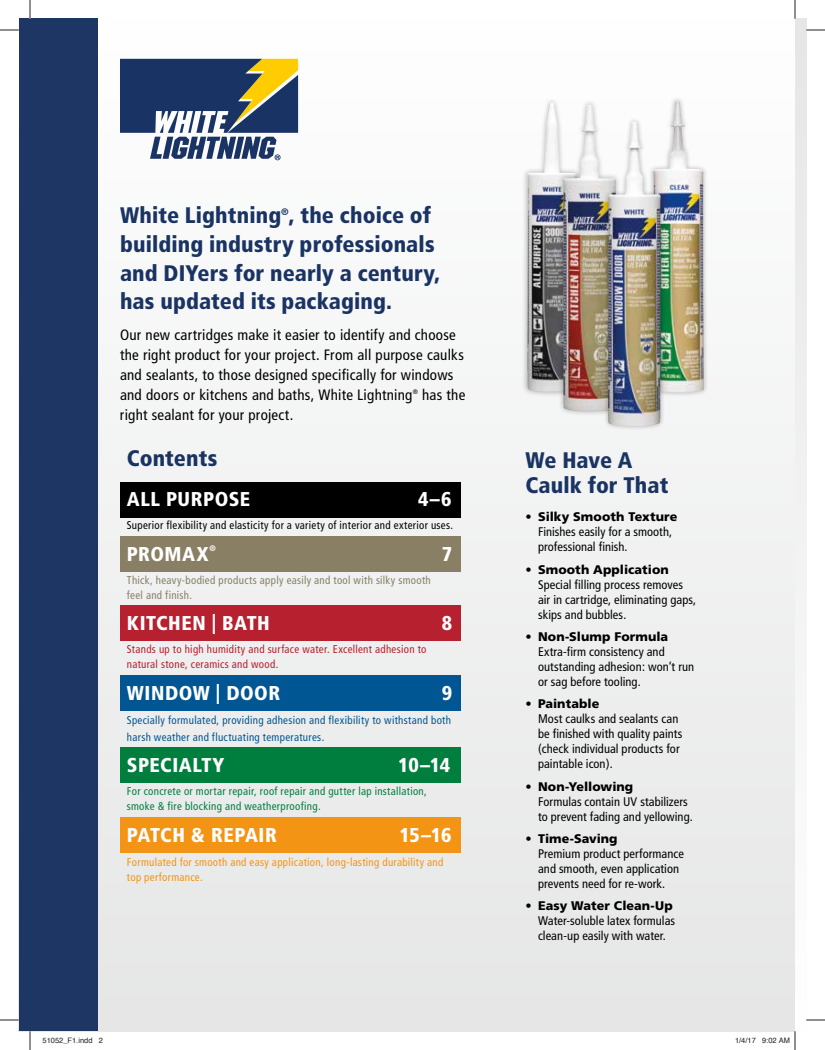
<style>
.page{position:relative;width:825px;height:1050px;background:#fff}
.page>*{position:absolute;margin:0;border:0;box-sizing:border-box;transform-origin:0 0}
.t1{font:900 condensed 22.5px/28.8px "Frutiger";letter-spacing:.005em;color:#193363}
.t2{font:900 condensed 20px "Frutiger";letter-spacing:.02em;color:#fff}
.t3{font:condensed 15px/20px "Frutiger";letter-spacing:.015em;color:#000}
.t4{font:condensed 12.5px/15px "Frutiger";letter-spacing:.005em;color:#000}
.t5{font:900 12.5px "Frutiger";letter-spacing:.005em;color:#000}
.t6{font:condensed 11.25px/16.2px "Frutiger";letter-spacing:.03em;color:#005693}
.t7{font:condensed 11.25px/15px "Frutiger";letter-spacing:.03em;color:#007e3e}
.t8{font:condensed 11.25px/15px "Frutiger";letter-spacing:.025em;color:#b7202e}
.t9{font:condensed 11.25px/15px "Frutiger";letter-spacing:.025em;color:#f49414}
.t10{font:condensed 11.25px/15px "Frutiger";letter-spacing:.03em;color:#897f65}
.t11{font:condensed 11.25px "Frutiger";letter-spacing:.03em;color:#000}
.t12{font:900 condensed 9.5px "Frutiger";color:#193363}
.t13{font:900 condensed 8px "Frutiger";color:#fff}
.t14{font:7.5px "Helvetica";color:#241f1f}
.t15{font:condensed 6.5px "Frutiger";color:#000}
</style>
<div class="page">
<div style="left:795px;top:19px;width:11px;height:1012px;background:#f1f2f2"></div>
<div style="left:19px;top:19px;width:776px;height:1012px;background:#f1f1f1"></div>
<div style="left:120px;top:817px;width:341px;height:35px;background:#f49414"></div>
<div style="left:120px;top:748px;width:341px;height:35px;background:#007e3e"></div>
<div style="left:120px;top:676px;width:341px;height:35px;background:#005693"></div>
<div style="left:120px;top:606px;width:341px;height:35px;background:#b7202e"></div>
<div style="left:120px;top:537px;width:341px;height:35px;background:#897f65"></div>
<div style="left:120px;top:483px;width:341px;height:35px;background:#000"></div>
<div style="left:19px;top:19px;width:79px;height:1012px;background:#1d3664"></div>
<svg style="left:120px;top:59px;width:178px;height:101px"></svg>
<div style="left:648px;top:96px;width:61px;height:301px;background:#000;opacity:.3"></div>
<img style="left:653px;top:100px;width:51px;height:293px">
<div style="left:522px;top:97px;width:60px;height:300px;background:#000;opacity:.3"></div>
<img style="left:527px;top:103px;width:31px;height:290px">
<div style="left:558px;top:99px;width:64px;height:318px;background:#000;opacity:.3"></div>
<img style="left:563px;top:105px;width:53px;height:307px">
<div style="left:603px;top:117px;width:62px;height:314px;background:#000;opacity:.3"></div>
<img style="left:608px;top:122px;width:53px;height:304px">
<svg style="left:0;top:29px;width:19px;height:2px"></svg>
<svg style="left:806px;top:29px;width:19px;height:2px"></svg>
<svg style="left:0;top:1019px;width:19px;height:2px"></svg>
<svg style="left:806px;top:1019px;width:19px;height:2px"></svg>
<svg style="left:29px;top:0;width:2px;height:19px"></svg>
<svg style="left:29px;top:1031px;width:2px;height:19px"></svg>
<svg style="left:794px;top:0;width:2px;height:19px"></svg>
<svg style="left:762px;top:1031px;width:34px;height:19px"></svg>
<h1 class="t1" style="left:120px;top:201px;width:313px">White Lightning , the choice of</h1>
<p class="t12" style="left:281px;top:206px;width:9px">®</p>
<h1 class="t1" style="left:120px;top:230px;width:322px">building industry professionals and DIYers for nearly a century, has updated its packaging.</h1>
<p class="t3" style="left:120px;top:325px;width:345px">Our new cartridges make it easier to identify and choose the right product for your project. From all purpose caulks and sealants, to those designed specifically for windows and doors or kitchens and baths, White Lightning</p>
<p class="t15" style="left:413px;top:388px;width:7px">®</p>
<p class="t3" style="left:422px;top:385px;width:45px">has the</p>
<p class="t3" style="left:120px;top:405px;width:175px">right sealant for your project.</p>
<h1 class="t1" style="left:127px;top:444px;width:92px">Contents</h1>
<h2 class="t2" style="left:127px;top:487px;width:125px">ALL PURPOSE</h2>
<h2 class="t2" style="left:418px;top:487px;width:35px">4–6</h2>
<p class="t11" style="left:127px;top:518px;width:328px">Superior flexibility and elasticity for a variety of interior and exterior uses.</p>
<h2 class="t2" style="left:127px;top:542px;width:83px">PROMAX</h2>
<p class="t13" style="left:209px;top:544px;width:8px">®</p>
<h2 class="t2" style="left:442px;top:542px;width:12px">7</h2>
<p class="t10" style="left:127px;top:572px;width:306px">Thick, heavy-bodied products apply easily and tool with silky smooth feel and finish.</p>
<h2 class="t2" style="left:127px;top:611px;width:144px">KITCHEN | BATH</h2>
<h2 class="t2" style="left:442px;top:611px;width:12px">8</h2>
<p class="t8" style="left:127px;top:642px;width:301px">Stands up to high humidity and surface water. Excellent adhesion to natural stone, ceramics and wood.</p>
<h2 class="t2" style="left:127px;top:681px;width:155px">WINDOW | DOOR</h2>
<h2 class="t2" style="left:442px;top:681px;width:12px">9</h2>
<p class="t6" style="left:127px;top:712px;width:326px">Specially formulated, providing adhesion and flexibility to withstand both harsh weather and fluctuating temperatures.</p>
<h2 class="t2" style="left:127px;top:753px;width:99px">SPECIALTY</h2>
<h2 class="t2" style="left:398px;top:753px;width:54px">10–14</h2>
<p class="t7" style="left:127px;top:784px;width:301px">For concrete or mortar repair, roof repair and gutter lap installation, smoke &amp; fire blocking and weatherproofing.</p>
<h2 class="t2" style="left:127px;top:823px;width:152px">PATCH &amp; REPAIR</h2>
<h2 class="t2" style="left:399px;top:823px;width:54px">15–16</h2>
<p class="t9" style="left:127px;top:855px;width:318px">Formulated for smooth and easy application, long-lasting durability and top performance.</p>
<h1 class="t1" style="left:526px;top:447px;width:144px;line-height:25px">We Have A<br>Caulk for That</h1>
<p class="t5" style="left:526px;top:509px;width:154px">• Silky Smooth Texture</p>
<p class="t4" style="left:538px;top:525px;width:136px">Finishes easily for a smooth, professional finish.</p>
<p class="t5" style="left:526px;top:562px;width:145px">• Smooth Application</p>
<p class="t4" style="left:538px;top:577px;width:160px">Special filling process removes air in cartridge, eliminating gaps, skips and bubbles.</p>
<p class="t5" style="left:526px;top:629px;width:144px">• Non-Slump Formula</p>
<p class="t4" style="left:538px;top:644px;width:158px">Extra-firm consistency and outstanding adhesion: won’t run or sag before tooling.</p>
<p class="t5" style="left:526px;top:696px;width:75px">• Paintable</p>
<p class="t4" style="left:538px;top:712px;width:146px">Most caulks and sealants can be finished with quality paints (check individual products for paintable icon).</p>
<p class="t5" style="left:526px;top:779px;width:109px">• Non-Yellowing</p>
<p class="t4" style="left:538px;top:794px;width:156px">Formulas contain UV stabilizers to prevent fading and yellowing.</p>
<p class="t5" style="left:526px;top:831px;width:94px">• Time-Saving</p>
<p class="t4" style="left:538px;top:846px;width:147px">Premium product performance and smooth, even application prevents need for re-work.</p>
<p class="t5" style="left:526px;top:898px;width:149px">• Easy Water Clean-Up</p>
<p class="t4" style="left:538px;top:914px;width:138px">Water-soluble latex formulas clean-up easily with water.</p>
<p class="t14" style="left:42px;top:1034px;width:62px">51052_F1.indd 2</p>
<p class="t14" style="left:735px;top:1034px;width:57px">1/4/17 9:02 AM</p>
</div>
